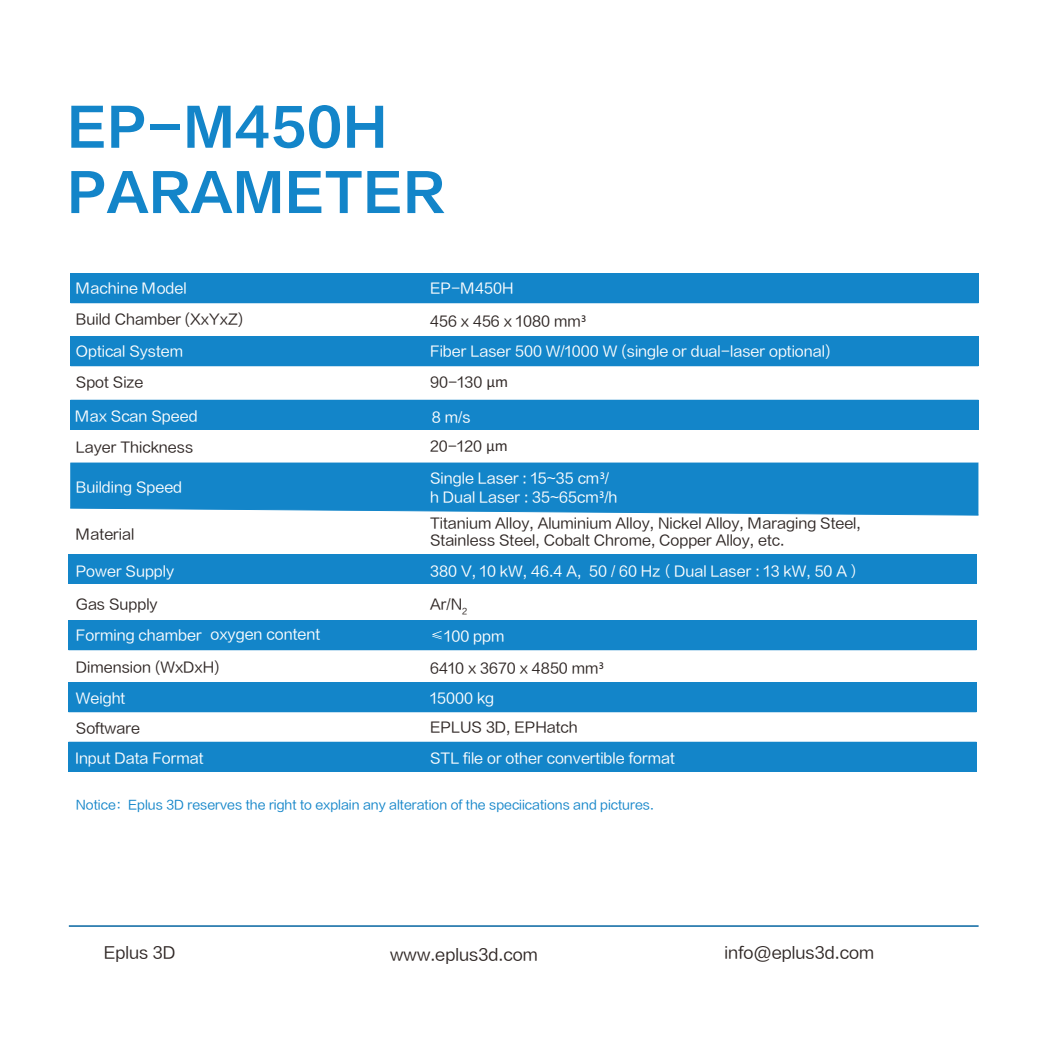
<style>
.page{position:relative;width:1042px;height:1042px;background:#fff}
.page>*{position:absolute;margin:0;border:0;box-sizing:border-box;transform-origin:0 0}
.t1{font:51.27px "FZLTCHJW GB1 0";color:#1385c9}
.t2{font:15.75px "FZLTHJW GB1 0";color:#2e2624}
.t3{font:14px/19.2px "FZLTHJW GB1 0";color:#fff}
.t4{font:14px/16.8px "FZLTHJW GB1 0";color:#2e2624}
.t5{font:12.25px "FZLTHJW GB1 0";color:#1385c9}
.s1{font-family:"Microsoft Ya Hei"}
.s2{font-family:"Source Han Sans CN"}
</style>
<div class="page">
<div style="left:70px;top:273px;width:908px;height:30px;background:#1385c9"></div>
<div style="left:70px;top:336px;width:908px;height:30px;background:#1385c9"></div>
<div style="left:70px;top:400px;width:908px;height:29px;background:#1385c9"></div>
<div style="left:69px;top:554px;width:908px;height:30px;background:#1385c9"></div>
<div style="left:69px;top:620px;width:908px;height:30px;background:#1385c9"></div>
<div style="left:69px;top:741px;width:908px;height:30px;background:#1385c9"></div>
<div style="left:70px;top:463px;width:908px;height:45px;background:#1385c9"></div>
<div style="left:69px;top:682px;width:908px;height:30px;background:#1385c9"></div>
<svg style="left:70px;top:508px;width:908px;height:7px"></svg>
<hr style="left:69px;top:925px;width:909px;height:2px;background:#2a7bae">
<svg style="left:432px;top:631px;width:10px;height:8px"></svg>
<h1 class="t1" style="left:67px;top:99px;width:322px">EP-M450H</h1>
<h1 class="t1" style="left:67px;top:164px;width:379px">PARAMETER</h1>
<p class="t3" style="left:76px;top:279px;width:112px">Machine Model</p>
<p class="t3" style="left:430px;top:279px;width:85px">EP-M450H</p>
<p class="t4" style="left:76px;top:311px;width:169px">Build Chamber (XxYxZ)</p>
<p class="t4" style="left:430px;top:313px;width:158px">456 x 456 x 1080 mm<span class="s1">³</span></p>
<p class="t3" style="left:76px;top:342px;width:109px">Optical System</p>
<p class="t3" style="left:430px;top:342px;width:402px">Fiber Laser 500 W/1000 W (single or dual-laser optional)</p>
<p class="t4" style="left:76px;top:374px;width:69px">Spot Size</p>
<p class="t4" style="left:430px;top:374px;width:79px">90-130 <span class="s2">μm</span></p>
<p class="t3" style="left:75px;top:406px;width:124px">Max Scan Speed</p>
<p class="t3" style="left:432px;top:407px;width:40px">8 m/s</p>
<p class="t4" style="left:76px;top:439px;width:119px">Layer Thickness</p>
<p class="t4" style="left:430px;top:438px;width:79px">20-120 <span class="s2">μm</span></p>
<p class="t3" style="left:76px;top:478px;width:108px">Building Speed</p>
<p class="t3" style="left:430px;top:469px;width:189px">Single Laser : 15~35 cm<span class="s1">³</span>/ h Dual Laser : 35~65cm<span class="s1">³</span>/h</p>
<p class="t4" style="left:430px;top:515px;width:432px">Titanium Alloy, Aluminium Alloy, Nickel Alloy, Maraging Steel,<br>Stainless Steel, Cobalt Chrome, Copper Alloy, etc.</p>
<p class="t4" style="left:76px;top:526px;width:60px">Material</p>
<p class="t3" style="left:76px;top:562px;width:100px">Power Supply</p>
<p class="t3" style="left:430px;top:562px;width:432px">380 V, 10 kW, 46.4 A, 50 / 60 Hz（Dual Laser : 13 kW, 50 A）</p>
<p class="t4" style="left:76px;top:596px;width:83px">Gas Supply</p>
<p class="t4" style="left:430px;top:596px;width:39px">Ar/N<sub>2</sub></p>
<p class="t3" style="left:210px;top:625px;width:111px">oxygen content</p>
<p class="t3" style="left:76px;top:626px;width:127px">Forming chamber</p>
<p class="t3" style="left:444px;top:626px;width:62px">100 ppm</p>
<p class="t4" style="left:76px;top:659px;width:145px">Dimension (WxDxH)</p>
<p class="t4" style="left:430px;top:660px;width:176px">6410 x 3670 x 4850 mm<span class="s1">³</span></p>
<p class="t3" style="left:76px;top:688px;width:51px">Weight</p>
<p class="t3" style="left:430px;top:688px;width:66px">15000 kg</p>
<p class="t4" style="left:76px;top:720px;width:66px">Software</p>
<p class="t4" style="left:430px;top:719px;width:149px">EPLUS 3D, EPHatch</p>
<p class="t3" style="left:75px;top:749px;width:130px">Input Data Format</p>
<p class="t3" style="left:430px;top:749px;width:246px">STL file or other convertible format</p>
<p class="t5" style="left:76px;top:798px;width:580px">Notice：Eplus 3D reserves the right to explain any alteration of the speciications and pictures.</p>
<p class="t2" style="left:104px;top:943px;width:73px">Eplus 3D</p>
<p class="t2" style="left:390px;top:946px;width:149px">www.eplus3d.com</p>
<p class="t2" style="left:724px;top:943px;width:151px">info@eplus3d.com</p>
</div>
